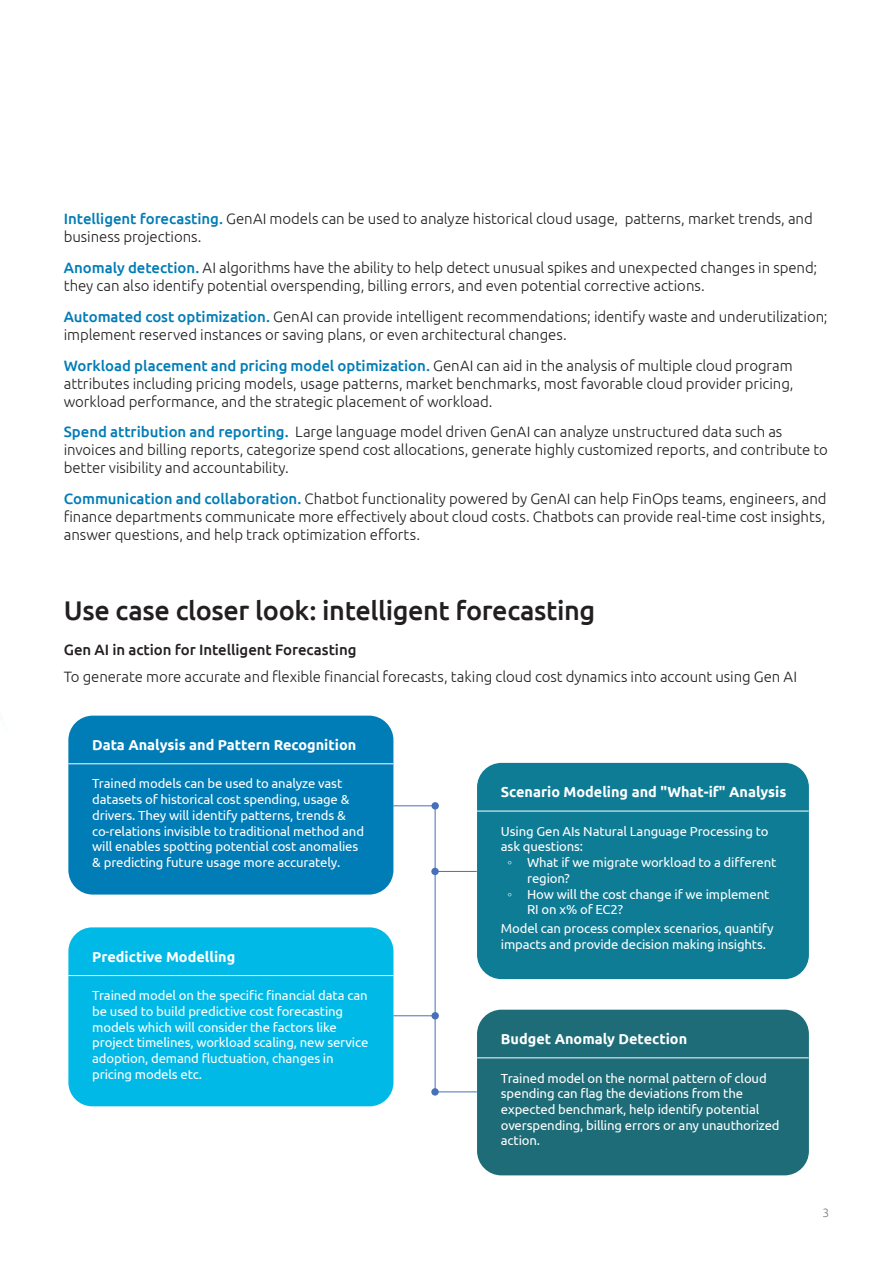
<style>
.page{position:relative;width:893px;height:1263px;background:#fff}
.page>*{position:absolute;margin:0;border:0;box-sizing:border-box;transform-origin:0 0}
.chapter-intro{font:500 27px "Ubuntu";letter-spacing:-.015em;color:#231f20}
.numberList{font:300 15px/18px "Ubuntu";letter-spacing:-.005em;color:#231f20}
.text{font:300 15px "Ubuntu";letter-spacing:-.005em;color:#231f20}
.text-2{font:500 15px "Ubuntu";letter-spacing:-.005em;color:#231f20}
.t1{font:700 14.4px "Ubuntu";color:#fff}
.t2{font:13.05px/15.8px "Ubuntu";letter-spacing:-.01em;color:#fff}
.t3{font:300 12px "Ubuntu";color:#76787b}
.s1{font-weight:500;color:#007cb6}
.s2{font-family:"Times New Roman"}
</style>
<div class="page">
<div style="left:68px;top:716px;width:325px;height:178px;background:#007cb6;border-radius:24px"></div>
<hr style="left:68px;top:763px;width:325px;height:1px;background:#fff">
<div style="left:68px;top:927px;width:325px;height:179px;background:#00b9e7;border-radius:24px"></div>
<hr style="left:68px;top:975px;width:325px;height:1px;background:#fff">
<div style="left:477px;top:763px;width:332px;height:216px;background:#0e7c95;border-radius:24px"></div>
<hr style="left:477px;top:811px;width:332px;height:1px;background:#fff">
<div style="left:477px;top:1010px;width:332px;height:165px;background:#1e6c77;border-radius:24px"></div>
<hr style="left:477px;top:1057px;width:332px;height:1px;background:#fff">
<hr style="left:393px;top:805px;width:42px;height:1px;background:#4671b8">
<div style="left:431px;top:802px;width:8px;height:7px;background:#4671b8;border-radius:50%"></div>
<hr style="left:393px;top:1015px;width:42px;height:1px;background:#4671b8">
<div style="left:431px;top:1012px;width:8px;height:7px;background:#4671b8;border-radius:50%"></div>
<hr style="left:435px;top:871px;width:42px;height:1px;background:#4671b8">
<div style="left:431px;top:868px;width:8px;height:7px;background:#4671b8;border-radius:50%"></div>
<hr style="left:435px;top:1091px;width:42px;height:1px;background:#4671b8">
<div style="left:431px;top:1088px;width:8px;height:7px;background:#4671b8;border-radius:50%"></div>
<hr style="left:435px;top:809px;width:1px;height:283px;background:#4671b8">
<p class="numberList" style="left:64px;top:210px;width:751px"><span class="s1">Intelligent forecasting.</span> GenAI models can be used to analyze historical cloud usage, patterns, market trends, and business projections.</p>
<p class="numberList" style="left:64px;top:258px;width:755px"><span class="s1">Anomaly detection.</span> AI algorithms have the ability to help detect unusual spikes and unexpected changes in spend; they can also identify potential overspending, billing errors, and even potential corrective actions.</p>
<p class="numberList" style="left:64px;top:307px;width:765px"><span class="s1">Automated cost optimization.</span> GenAI can provide intelligent recommendations; identify waste and underutilization; implement reserved instances or saving plans, or even architectural changes.</p>
<p class="numberList" style="left:64px;top:356px;width:731px;text-align:justify"><span class="s1">Workload placement and pricing model optimization.</span> GenAI can aid in the analysis of multiple cloud program attributes including pricing models, usage patterns, market benchmarks, most favorable cloud provider pricing, workload performance, and the strategic placement of workload.</p>
<p class="numberList" style="left:64px;top:423px;width:766px"><span class="s1">Spend attribution and reporting.</span> Large language model driven GenAI can analyze unstructured data such as invoices and billing reports, categorize spend cost allocations, generate highly customized reports, and contribute to better visibility and accountability.</p>
<p class="numberList" style="left:64px;top:489px;width:764px;text-align:justify"><span class="s1">Communication and collaboration.</span> Chatbot functionality powered by GenAI can help FinOps teams, engineers, and finance departments communicate more effectively about cloud costs. Chatbots can provide real-time cost insights, answer questions, and help track optimization efforts.</p>
<p class="chapter-intro" style="left:64px;top:593px;width:533px">Use case closer look: intelligent forecasting</p>
<p class="text-2" style="left:64px;top:640px;width:294px">Gen AI in action for Intelligent Forecasting</p>
<p class="text" style="left:64px;top:667px;width:735px">To generate more accurate and flexible financial forecasts, taking cloud cost dynamics into account using Gen AI</p>
<p class="t1" style="left:92px;top:736px;width:266px">Data Analysis and Pattern Recognition</p>
<p class="t2" style="left:92px;top:775px;width:273px">Trained models can be used to analyze vast datasets of historical cost spending, usage &amp; drivers. They will identify patterns, trends &amp; co-relations invisible to traditional method and will enables spotting potential cost anomalies &amp; predicting future usage more accurately.</p>
<p class="t1" style="left:92px;top:948px;width:144px">Predictive Modelling</p>
<p class="t2" style="left:92px;top:987px;width:278px">Trained model on the specific financial data can be used to build predictive cost forecasting models which will consider the factors like project timelines, workload scaling, new service adoption, demand fluctuation, changes in pricing models etc.</p>
<p class="t1" style="left:501px;top:783px;width:287px">Scenario Modeling and "What-if" Analysis</p>
<p class="t2" style="left:501px;top:823px;width:269px">Using Gen AIs Natural Language Processing to</p>
<p class="t2" style="left:501px;top:838px;width:84px">ask questions:</p>
<p class="t2" style="left:507px;top:854px;width:271px"><span class="s2">◦</span> What if we migrate workload to a different</p>
<p class="t2" style="left:527px;top:870px;width:44px">region?</p>
<p class="t2" style="left:507px;top:886px;width:263px"><span class="s2">◦</span> How will the cost change if we implement</p>
<p class="t2" style="left:527px;top:901px;width:97px">RI on x% of EC2?</p>
<p class="t2" style="left:501px;top:920px;width:274px">Model can process complex scenarios, quantify impacts and provide decision making insights.</p>
<p class="t1" style="left:501px;top:1030px;width:188px">Budget Anomaly Detection</p>
<p class="t2" style="left:501px;top:1069px;width:280px">Trained model on the normal pattern of cloud spending can flag the deviations from the expected benchmark, help identify potential overspending, billing errors or any unauthorized action.</p>
<p class="t3" style="left:822px;top:1205px;width:8px">3</p>
</div>
